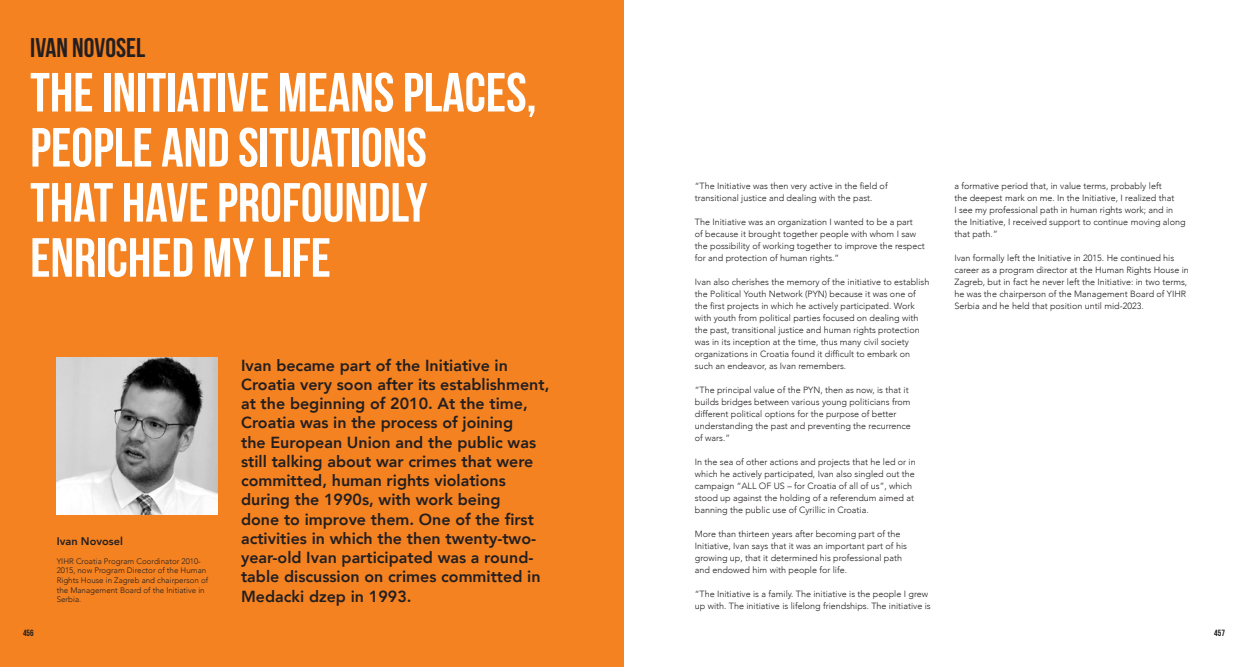
<style>
.page{position:relative;width:1248px;height:667px;background:#fff}
.page>*{position:absolute;margin:0;border:0;box-sizing:border-box;transform-origin:0 0}
.t1{font:700 55px/55px "Bebas Neue";color:#fff}
.t2{font:700 27px "Bebas Neue";color:#231f20}
.t3{font:800 16px/19.2px "Avenir";color:#231f20}
.t4{font:800 11px "Avenir";color:#231f20}
.t5{font:300 9px/12px "Avenir";color:#231f20}
.t6{font:700 9px "Bebas Neue";color:#231f20}
.t7{font:300 8px/9.6px "Avenir";color:#231f20}
</style>
<div class="page">
<div style="left:0;top:0;width:624px;height:666px;background:#f58220"></div>
<img style="left:57px;top:357px;width:160px;height:157px">
<h2 class="t2" style="left:30px;top:33px;width:116px">IVAN NOVOSEL</h2>
<h1 class="t1" style="left:30px;top:64px;width:508px">THE INITIATIVE MEANS PLACES,<br>PEOPLE AND SITUATIONS<br>THAT HAVE PROFOUNDLY<br>ENRICHED MY LIFE</h1>
<p class="t4" style="left:57px;top:532px;width:68px">Ivan Novosel</p>
<p class="t7" style="left:57px;top:556px;width:153px">YIHR Croatia Program Coordinator 2010- 2015, now Program Director of the Human Rights House in Zagreb and chairperson of the Management Board of the Initiative in Serbia.</p>
<p class="t3" style="left:241px;top:355px;width:310px">Ivan became part of the Initiative in Croatia very soon after its establishment, at the beginning of 2010. At the time, Croatia was in the process of joining<br>the European Union and the public was still talking about war crimes that were committed, human rights violations during the 1990s, with work being<br>done to improve them. One of the first activities in which the then twenty-two&shy;year-old Ivan participated was a round&shy;table discussion on crimes committed in Medacki dzep in 1993.</p>
<p class="t5" style="left:694px;top:180px;width:194px">“The Initiative was then very active in the field of transitional justice and dealing with the past.</p>
<p class="t5" style="left:694px;top:216px;width:231px">The Initiative was an organization I wanted to be a part<br>of because it brought together people with whom I saw the possibility of working together to improve the respect for and protection of human rights.”</p>
<p class="t5" style="left:694px;top:276px;width:236px">Ivan also cherishes the memory of the initiative to establish the Political Youth Network (PYN) because it was one of the first projects in which he actively participated. Work with youth from political parties focused on dealing with the past, transitional justice and human rights protection was in its inception at the time, thus many civil society organizations in Croatia found it difficult to embark on such an endeavor, as Ivan remembers.</p>
<p class="t5" style="left:694px;top:384px;width:217px">“The principal value of the PYN, then as now, is that it builds bridges between various young politicians from different political options for the purpose of better understanding the past and preventing the recurrence of wars.”</p>
<p class="t5" style="left:694px;top:456px;width:222px">In the sea of other actions and projects that he led or in which he actively participated, Ivan also singled out the campaign “ALL OF US – for Croatia of all of us”, which stood up against the holding of a referendum aimed at banning the public use of Cyrillic in Croatia.</p>
<p class="t5" style="left:694px;top:528px;width:213px">More than thirteen years after becoming part of the Initiative, Ivan says that it was an important part of his growing up, that it determined his professional path and endowed him with people for life.</p>
<p class="t5" style="left:694px;top:588px;width:237px">“The Initiative is a family. The initiative is the people I grew up with. The initiative is lifelong friendships. The initiative is</p>
<p class="t5" style="left:954px;top:180px;width:232px">a formative period that, in value terms, probably left<br>the deepest mark on me. In the Initiative, I realized that<br>I see my professional path in human rights work; and in the Initiative, I received support to continue moving along that path.”</p>
<p class="t5" style="left:954px;top:252px;width:236px">Ivan formally left the Initiative in 2015. He continued his career as a program director at the Human Rights House in Zagreb, but in fact he never left the Initiative: in two terms, he was the chairperson of the Management Board of YIHR Serbia and he held that position until mid-2023.</p>
<p class="t6" style="left:23px;top:627px;width:12px">456</p>
<p class="t6" style="left:1214px;top:627px;width:12px">457</p>
</div>
